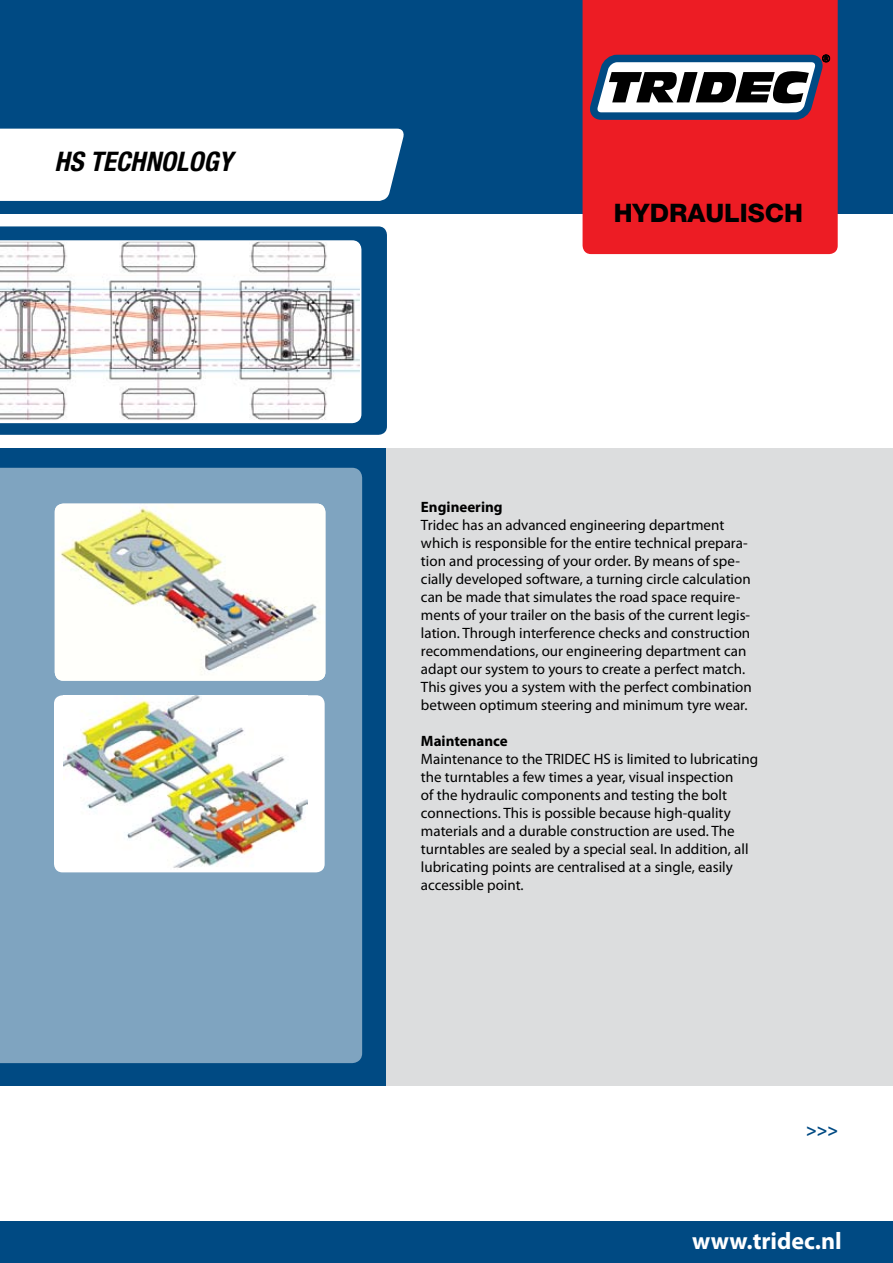
<style>
.page{position:relative;width:893px;height:1263px;background:#fff}
.page>*{position:absolute;margin:0;border:0;box-sizing:border-box;transform-origin:0 0}
.t1{font:italic 700 condensed 27px "Helvetica Neue";color:#000}
.t2{font:800 25.5px "Helvetica Neue";color:#000}
.t3{font:700 24px "Myriad Pro";color:#fff}
.t4{font:700 18px "Myriad Pro";color:#004a83}
.t5{font:15px/18px "Myriad Pro";color:#000}
.t6{font:700 15px "Myriad Pro";color:#000}
</style>
<div class="page">
<svg style="left:0;top:226px;width:387px;height:209px;background:#064e86"></svg>
<svg style="left:0;top:240px;width:361px;height:183px"></svg>
<div style="left:0;top:448px;width:387px;height:637px;background:#004a83"></div>
<div style="left:0;top:468px;width:362px;height:595px;background:#7fa4c0"></div>
<div style="left:387px;top:448px;width:506px;height:637px;background:#dcddde"></div>
<div style="left:0;top:0;width:893px;height:214px;background:#004a83"></div>
<div style="left:0;top:1221px;width:893px;height:42px;background:#004a83"></div>
<img style="left:55px;top:504px;width:270px;height:177px">
<div style="left:0;top:129px;width:404px;height:72px;background:#fff"></div>
<div style="left:583px;top:0;width:255px;height:254px;background:#ed1c24"></div>
<svg style="left:588px;top:51px;width:243px;height:73px"></svg>
<div style="left:54px;top:695px;width:271px;height:177px;background:#fff;border-radius:9px"></div>
<img style="left:64px;top:695px;width:243px;height:173px">
<h1 class="t1" style="left:54px;top:145px;width:180px">HS TECHNOLOGY</h1>
<h2 class="t2" style="left:614px;top:198px;width:191px">HYDRAULISCH</h2>
<p class="t6" style="left:421px;top:497px;width:83px">Engineering</p>
<p class="t5" style="left:421px;top:515px;width:332px">Tridec has an advanced engineering department which is responsible for the entire technical prepara&shy;tion and processing of your order. By means of spe&shy;cially developed software, a turning circle calculation can be made that simulates the road space require&shy;ments of your trailer on the basis of the current legis&shy;lation. Through interference checks and construction recommendations, our engineering department can adapt our system to yours to create a perfect match.<br>This gives you a system with the perfect combination between optimum steering and minimum tyre wear.</p>
<p class="t6" style="left:421px;top:731px;width:88px">Maintenance</p>
<p class="t5" style="left:421px;top:749px;width:339px">Maintenance to the TRIDEC HS is limited to lubricating the turntables a few times a year, visual inspection<br>of the hydraulic components and testing the bolt connections. This is possible because high-quality materials and a durable construction are used. The turntables are sealed by a special seal. In addition, all lubricating points are centralised at a single, easily accessible point.</p>
<p class="t4" style="left:806px;top:1118px;width:34px">&gt;&gt;&gt;</p>
<h3 class="t3" style="left:692px;top:1225px;width:151px">www.tridec.nl</h3>
</div>
